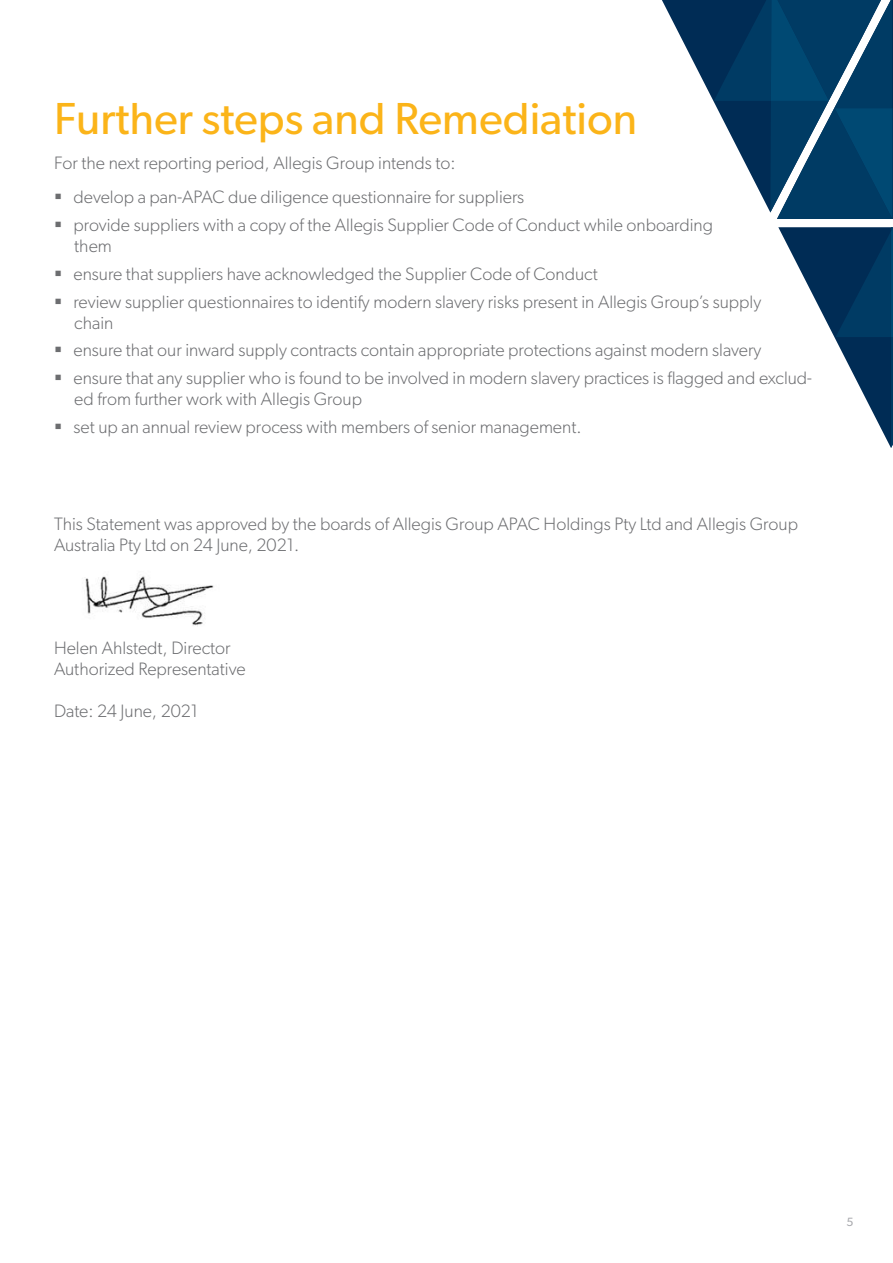
<style>
.page{position:relative;width:893px;height:1263px;background:#fff}
.page>*{position:absolute;margin:0;border:0;box-sizing:border-box;transform-origin:0 0}
.t1{font:45px "Gibson";color:#fbb419}
.t2{font:300 18px/21px "Gibson";color:#6c6d70}
.t3{font:12px "Gibson";color:#a8a9ad}
</style>
<div class="page">
<svg style="left:662px;top:0;width:52px;height:102px"></svg>
<svg style="left:778px;top:227px;width:115px;height:221px"></svg>
<svg style="left:714px;top:0;width:179px;height:219px;background:#235679"></svg>
<img style="left:85px;top:576px;width:129px;height:50px">
<p class="t1" style="left:54px;top:92px;width:585px">Further steps and Remediation</p>
<p class="t2" style="left:54px;top:152px;width:403px">For the next reporting period, Allegis Group intends to:</p>
<p class="t2" style="left:74px;top:186px;width:452px">develop a pan-APAC due diligence questionnaire for suppliers</p>
<p class="t2" style="left:74px;top:214px;width:641px">provide suppliers with a copy of the Allegis Supplier Code of Conduct while onboarding them</p>
<p class="t2" style="left:74px;top:263px;width:526px">ensure that suppliers have acknowledged the Supplier Code of Conduct</p>
<p class="t2" style="left:74px;top:291px;width:689px">review supplier questionnaires to identify modern slavery risks present in Allegis Group’s supply chain</p>
<p class="t2" style="left:74px;top:339px;width:689px">ensure that our inward supply contracts contain appropriate protections against modern slavery</p>
<p class="t2" style="left:74px;top:367px;width:740px">ensure that any supplier who is found to be involved in modern slavery practices is flagged and exclud&shy;ed from further work with Allegis Group</p>
<p class="t2" style="left:74px;top:416px;width:509px">set up an annual review process with members of senior management.</p>
<p class="t2" style="left:54px;top:513px;width:746px">This Statement was approved by the boards of Allegis Group APAC Holdings Pty Ltd and Allegis Group<br>Australia Pty Ltd on 24 June, 2021.</p>
<p class="t2" style="left:54px;top:637px;width:178px">Helen Ahlstedt, Director</p>
<p class="t2" style="left:54px;top:658px;width:193px">Authorized Representative</p>
<p class="t2" style="left:54px;top:700px;width:146px">Date: 24 June, 2021</p>
<p class="t3" style="left:846px;top:1215px;width:9px">5</p>
</div>
